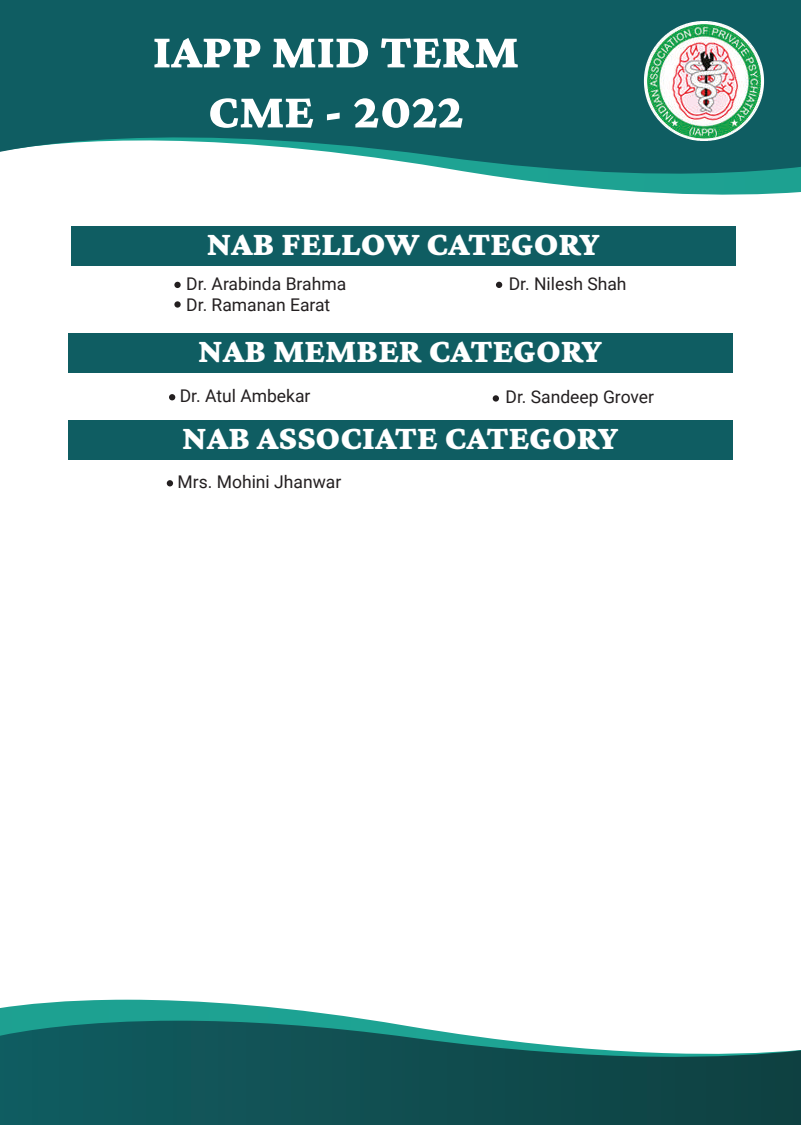
<style>
.page{position:relative;width:801px;height:1125px;background:#fff}
.page>*{position:absolute;margin:0;border:0;box-sizing:border-box;transform-origin:0 0}
.t1{font:200 50px/60px "Crimson Pro";color:#fff;text-align:center}
.t2{font:200 35px "Crimson Pro";color:#fff}
.t3{font:17.5px/21px "Roboto";color:#231f20}
</style>
<div class="page">
<svg style="left:0;top:0;width:800px;height:195px;fill:#0f5d62"></svg>
<svg style="left:0;top:999px;width:370px;height:21px"></svg>
<svg style="left:0;top:1020px;width:800px;height:104px;background:#2d696a"></svg>
<img style="left:641px;top:17px;width:125px;height:128px">
<div style="left:71px;top:226px;width:664px;height:39px;background:#0f5d62"></div>
<svg style="left:174px;top:282px;width:6px;height:6px"></svg>
<svg style="left:174px;top:301px;width:6px;height:6px"></svg>
<div style="left:495px;top:282px;width:7px;height:6px;background:#231f20;border-radius:50%"></div>
<div style="left:68px;top:333px;width:664px;height:40px;background:#0f5d62"></div>
<svg style="left:169px;top:394px;width:6px;height:6px"></svg>
<svg style="left:492px;top:395px;width:6px;height:6px"></svg>
<div style="left:68px;top:420px;width:664px;height:40px;background:#0f5d62"></div>
<svg style="left:167px;top:480px;width:6px;height:6px"></svg>
<h1 class="t1" style="left:153px;top:20px;width:367px">IAPP MID TERM<br>CME - 2022</h1>
<h2 class="t2" style="left:207px;top:221px;width:395px">NAB FELLOW CATEGORY</h2>
<p class="t3" style="left:186px;top:272px;width:161px">Dr. Arabinda Brahma<br>Dr. Ramanan Earat</p>
<p class="t3" style="left:508px;top:272px;width:119px">Dr. Nilesh Shah</p>
<h2 class="t2" style="left:198px;top:329px;width:405px">NAB MEMBER CATEGORY</h2>
<p class="t3" style="left:180px;top:384px;width:132px">Dr. Atul Ambekar</p>
<p class="t3" style="left:505px;top:386px;width:150px">Dr. Sandeep Grover</p>
<h2 class="t2" style="left:182px;top:415px;width:437px">NAB ASSOCIATE CATEGORY</h2>
<p class="t3" style="left:177px;top:470px;width:165px">Mrs. Mohini Jhanwar</p>
</div>
